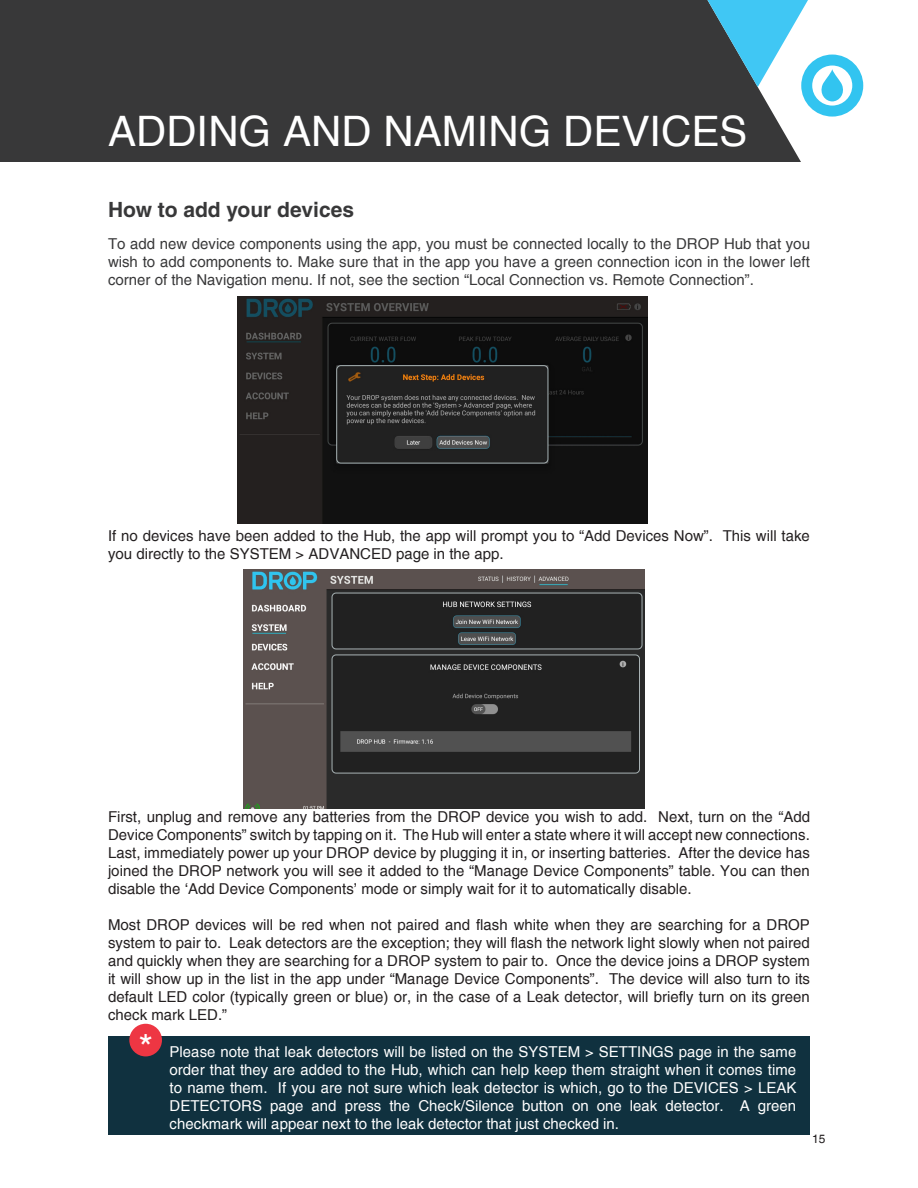
<style>
.page{position:relative;width:918px;height:1188px;background:#fff}
.page>*{position:absolute;margin:0;border:0;box-sizing:border-box;transform-origin:0 0}
.t1{font:42px "Helvetica";color:#fff}
.t2{font:37.5px "Helvetica";color:#fff}
.t3{font:700 21px "Helvetica CE";color:#383839}
.t4{font:15px/18px "Helvetica";color:#231f20;text-align:justify}
.t5{font:15px/18px "Helvetica";color:#fff;text-align:justify}
.t6{font:15px/18px "Helvetica";color:#383839;text-align:justify}
.t7{font:italic 700 15px "Helvetica";color:#fff}
.t8{font:12px "Helvetica";color:#231f20}
</style>
<div class="page">
<div style="left:0;top:0;width:801px;height:162px;background:#383839"></div>
<svg style="left:707px;top:0;width:156px;height:117px"></svg>
<img style="left:238px;top:296px;width:409px;height:228px">
<img style="left:243px;top:569px;width:401px;height:239px">
<div style="left:108px;top:1036px;width:702px;height:99px;background:#10313f"></div>
<div style="left:129px;top:1024px;width:33px;height:32px;background:#ee3643;border-radius:50%"></div>
<p class="t1" style="left:108px;top:107px;width:641px">ADDING AND NAMING DEVICES</p>
<p class="t3" style="left:108px;top:196px;width:248px">How to add your devices</p>
<p class="t6" style="left:108px;top:235px;width:704px">To add new device components using the app, you must be connected locally to the DROP Hub that you wish to add components to. Make sure that in the app you have a green connection icon in the lower left corner of the Navigation menu. If not, see the section “Local Connection vs. Remote Connection”.</p>
<p class="t4" style="left:108px;top:527px;width:703px">If no devices have been added to the Hub, the app will prompt you to “Add Devices Now”. This will take you directly to the SYSTEM &gt; ADVANCED page in the app.</p>
<p class="t4" style="left:108px;top:808px;width:704px">First, unplug and remove any batteries from the DROP device you wish to add. Next, turn on the “Add Device Components” switch by tapping on it. The Hub will enter a state where it will accept new connections.<br>Last, immediately power up your DROP device by plugging it in, or inserting batteries. After the device has joined the DROP network you will see it added to the “Manage Device Components” table. You can then disable the ‘Add Device Components’ mode or simply wait for it to automatically disable.</p>
<p class="t4" style="left:108px;top:916px;width:704px">Most DROP devices will be red when not paired and flash white when they are searching for a DROP system to pair to. Leak detectors are the exception; they will flash the network light slowly when not paired and quickly when they are searching for a DROP system to pair to. Once the device joins a DROP system it will show up in the list in the app under “Manage Device Components”. The device will also turn to its default LED color (typically green or blue) or, in the case of a Leak detector, will briefly turn on its green check mark LED.”</p>
<p class="t2" style="left:138px;top:1026px;width:16px">*</p>
<p class="t5" style="left:170px;top:1043px;width:628px">Please note that leak detectors will be listed on the SYSTEM &gt; SETTINGS page in the same order that they are added to the Hub, which can help keep them straight when it comes time to name them. If you are not sure which leak detector is which, go to the DEVICES &gt; LEAK DETECTORS page and press the Check/Silence button on one leak detector. A green checkmark will appear next to the leak detector that just checked in.</p>
<p class="t7" style="left:720px;top:928px;width:9px;rotate:-180deg">“</p>
<p class="t8" style="left:812px;top:1131px;width:15px">15</p>
</div>
